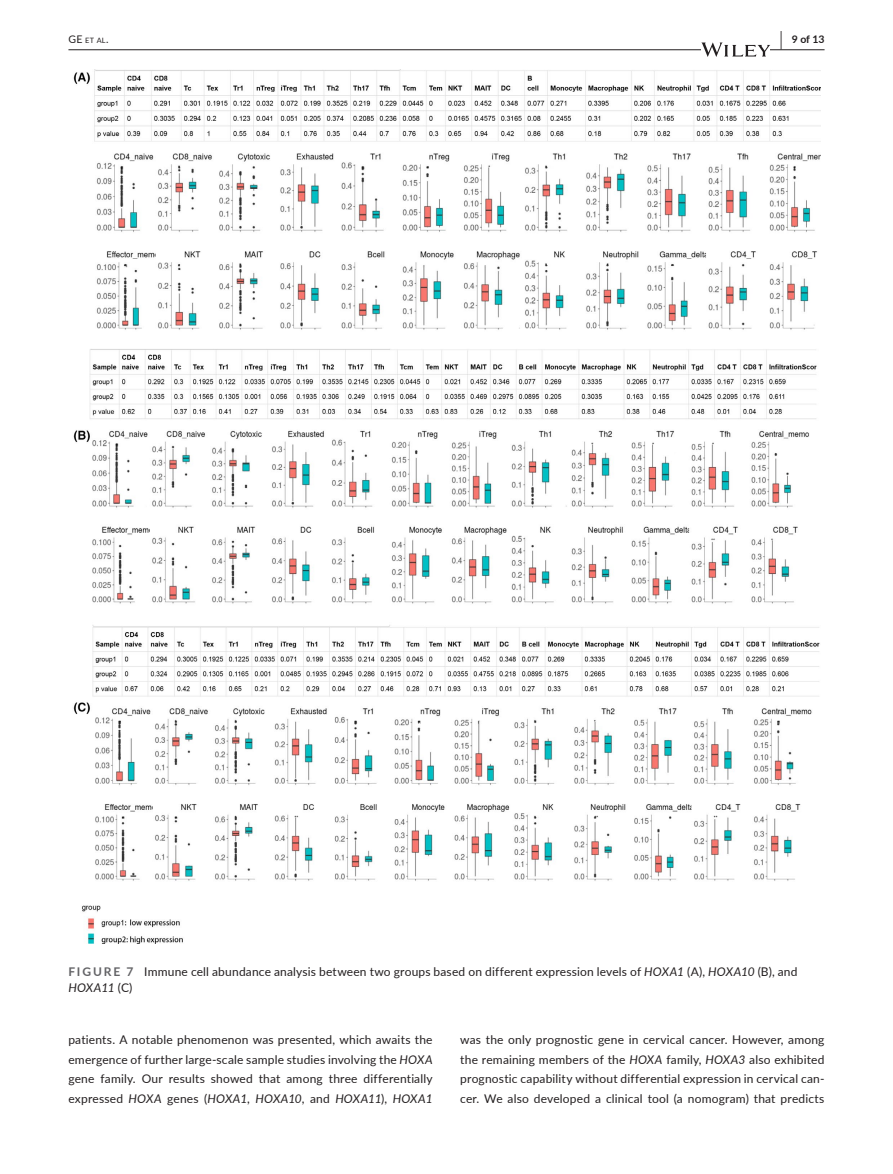
<style>
.page{position:relative;width:893px;height:1174px;background:#fff}
.page>*{position:absolute;margin:0;border:0;box-sizing:border-box;transform-origin:0 0}
.t1{font:12px/19.5px "Lato";letter-spacing:.015em;color:#231f20;text-align:justify}
.t2{font:700 10.5px "Lato";color:#231f20}
.t3{font:7.35px "Lato";color:#231f20}
.s1{font-size:10.5px}
.s2{font-size:19.5px}
.s3{font-weight:700;color:#636366}
.s4{font-style:italic}
</style>
<div class="page">
<hr style="left:68px;top:49px;width:756px;height:1px;background:#231f20">
<svg style="left:701px;top:42px;width:69px;height:15px"></svg>
<img style="left:73px;top:69px;width:748px;height:874px">
<p class="t3" style="left:68px;top:35px;width:42px"><span class="s1">GE</span> et al<span class="s1">.</span></p>
<p class="t2" style="left:780px;top:31px;width:46px"><span class="s2">|</span> 9 of 13</p>
<p class="t1" style="left:68px;top:962px;width:731px;line-height:16.5px"><span class="s3">FIGURE 7</span> Immune cell abundance analysis between two groups based on different expression levels of <span class="s4">HOXA1</span> (A), <span class="s4">HOXA10</span> (B), and<br><span class="s4">HOXA11</span> (C)</p>
<p class="t1" style="left:68px;top:1029px;width:366px">patients. A notable phenomenon was presented, which awaits the emergence of further large-scale sample studies involving the <span class="s4">HOXA </span>gene family. Our results showed that among three differentially expressed <span class="s4">HOXA</span> genes (<span class="s4">HOXA1</span>, <span class="s4">HOXA10</span>, and <span class="s4">HOXA11</span>), <span class="s4">HOXA1</span></p>
<p class="t1" style="left:460px;top:1029px;width:366px">was the only prognostic gene in cervical cancer. However, among the remaining members of the <span class="s4">HOXA</span> family, <span class="s4">HOXA3</span> also exhibited prognostic capability without differential expression in cervical can&shy;cer. We also developed a clinical tool (a nomogram) that predicts</p>
</div>
